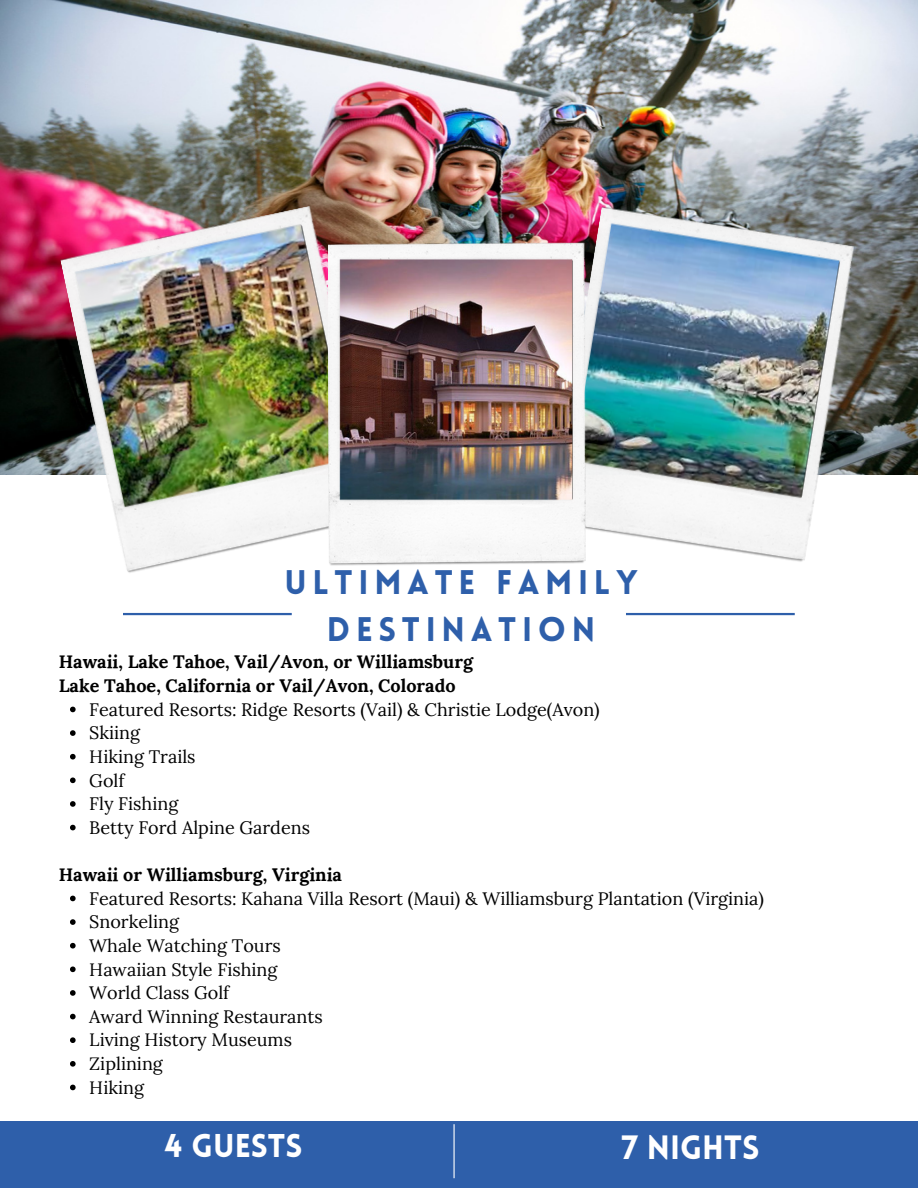
<style>
.page{position:relative;width:918px;height:1188px;background:#fff}
.page>*{position:absolute;margin:0;border:0;box-sizing:border-box;transform-origin:0 0}
.t1{font:900 33.3px/46.2px "Lovelo";letter-spacing:.17em;color:#2e5faa;text-align:center}
.t2{font:900 33px "Lovelo";color:#fff}
.t3{font:900 32.25px "Lovelo";color:#fff}
.t4{font:18px "Lora";color:#000}
.t5{font:700 18px "Lora";color:#000}
</style>
<div class="page">
<img style="left:0;top:0;width:918px;height:475px">
<img style="left:550px;top:205px;width:306px;height:357px">
<img style="left:60px;top:205px;width:318px;height:368px">
<img style="left:328px;top:242px;width:257px;height:325px">
<hr style="left:123px;top:613px;width:169px;height:2px;background:#2e5faa">
<hr style="left:626px;top:613px;width:169px;height:2px;background:#2e5faa">
<svg style="left:70px;top:707px;width:6px;height:5px"></svg>
<svg style="left:70px;top:730px;width:6px;height:6px"></svg>
<svg style="left:70px;top:754px;width:6px;height:6px"></svg>
<svg style="left:70px;top:778px;width:6px;height:5px"></svg>
<svg style="left:70px;top:801px;width:6px;height:6px"></svg>
<svg style="left:70px;top:825px;width:6px;height:5px"></svg>
<svg style="left:70px;top:896px;width:6px;height:5px"></svg>
<svg style="left:70px;top:919px;width:6px;height:6px"></svg>
<svg style="left:70px;top:943px;width:6px;height:6px"></svg>
<svg style="left:70px;top:967px;width:6px;height:5px"></svg>
<svg style="left:70px;top:990px;width:6px;height:6px"></svg>
<svg style="left:70px;top:1014px;width:6px;height:5px"></svg>
<svg style="left:70px;top:1037px;width:6px;height:6px"></svg>
<svg style="left:70px;top:1061px;width:6px;height:6px"></svg>
<svg style="left:70px;top:1085px;width:6px;height:5px"></svg>
<div style="left:0;top:1121px;width:918px;height:67px;background:#2e5faa"></div>
<hr style="left:454px;top:1124px;width:1px;height:54px;background:#fff">
<p class="t1" style="left:284px;top:563px;width:355px">ULTIMATE FAMILY<br>DESTINATION</p>
<p class="t5" style="left:59px;top:650px;width:416px">Hawaii, Lake Tahoe, Vail/Avon, or Williamsburg</p>
<p class="t5" style="left:59px;top:674px;width:398px">Lake Tahoe, California or Vail/Avon, Colorado</p>
<p class="t4" style="left:89px;top:698px;width:512px">Featured Resorts: Ridge Resorts (Vail) &amp; Christie Lodge(Avon)</p>
<p class="t4" style="left:89px;top:721px;width:52px">Skiing</p>
<p class="t4" style="left:89px;top:745px;width:108px">Hiking Trails</p>
<p class="t4" style="left:89px;top:768px;width:37px">Golf</p>
<p class="t4" style="left:89px;top:792px;width:90px">Fly Fishing</p>
<p class="t4" style="left:89px;top:816px;width:222px">Betty Ford Alpine Gardens</p>
<p class="t5" style="left:59px;top:863px;width:285px">Hawaii or Williamsburg, Virginia</p>
<p class="t4" style="left:89px;top:887px;width:676px">Featured Resorts: Kahana Villa Resort (Maui) &amp; Williamsburg Plantation (Virginia)</p>
<p class="t4" style="left:89px;top:910px;width:91px">Snorkeling</p>
<p class="t4" style="left:89px;top:934px;width:193px">Whale Watching Tours</p>
<p class="t4" style="left:89px;top:957px;width:190px">Hawaiian Style Fishing</p>
<p class="t4" style="left:89px;top:981px;width:142px">World Class Golf</p>
<p class="t4" style="left:89px;top:1005px;width:235px">Award Winning Restaurants</p>
<p class="t4" style="left:89px;top:1028px;width:204px">Living History Museums</p>
<p class="t4" style="left:89px;top:1052px;width:75px">Ziplining</p>
<p class="t4" style="left:89px;top:1076px;width:56px">Hiking</p>
<p class="t3" style="left:165px;top:1133px;width:139px">4 GUESTS</p>
<p class="t2" style="left:621px;top:1134px;width:140px">7 NIGHTS</p>
</div>
